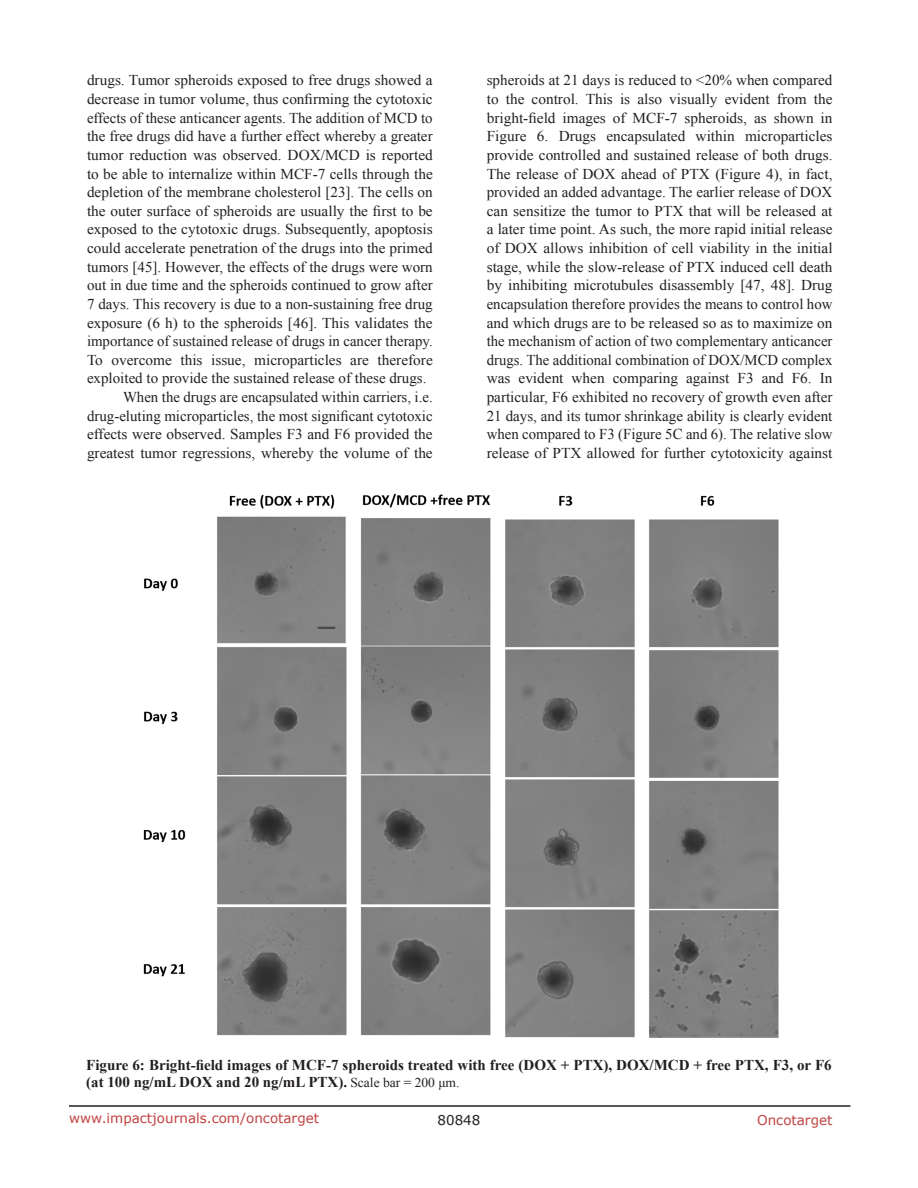
<style>
.page{position:relative;width:918px;height:1188px;background:#fff}
.page>*{position:absolute;margin:0;border:0;box-sizing:border-box;transform-origin:0 0}
.BodyText{font:15px/18.6px "Times New Roman";color:#231f20;text-align:justify}
.figuretext{font:700 15px/16.2px "Times New Roman";color:#231f20}
.t1{font:13.5px "Verdana";color:#c24141}
.t2{font:13.5px "Verdana";color:#231f20}
.s1{font-weight:400;font-size:13.5px}
</style>
<div class="page">
<hr style="left:69px;top:1105px;width:781px;height:2px;background:#231f20">
<img style="left:143px;top:493px;width:636px;height:545px">
<p class="BodyText" style="left:87px;top:71px;width:347px">drugs. Tumor spheroids exposed to free drugs showed a decrease in tumor volume, thus confirming the cytotoxic effects of these anticancer agents. The addition of MCD to the free drugs did have a further effect whereby a greater tumor reduction was observed. DOX/MCD is reported to be able to internalize within MCF-7 cells through the depletion of the membrane cholesterol [23]. The cells on the outer surface of spheroids are usually the first to be exposed to the cytotoxic drugs. Subsequently, apoptosis could accelerate penetration of the drugs into the primed tumors [45]. However, the effects of the drugs were worn out in due time and the spheroids continued to grow after 7 days. This recovery is due to a non-sustaining free drug exposure (6 h) to the spheroids [46]. This validates the importance of sustained release of drugs in cancer therapy.<br>To overcome this issue, microparticles are therefore exploited to provide the sustained release of these drugs.</p>
<p class="BodyText" style="left:87px;top:387px;width:347px;text-indent:36px">When the drugs are encapsulated within carriers, i.e. drug-eluting microparticles, the most significant cytotoxic effects were observed. Samples F3 and F6 provided the greatest tumor regressions, whereby the volume of the</p>
<p class="BodyText" style="left:487px;top:71px;width:347px">spheroids at 21 days is reduced to &lt;20% when compared to the control. This is also visually evident from the bright-field images of MCF-7 spheroids, as shown in Figure 6. Drugs encapsulated within microparticles provide controlled and sustained release of both drugs.<br>The release of DOX ahead of PTX (Figure 4), in fact, provided an added advantage. The earlier release of DOX can sensitize the tumor to PTX that will be released at a later time point. As such, the more rapid initial release of DOX allows inhibition of cell viability in the initial stage, while the slow-release of PTX induced cell death by inhibiting microtubules disassembly [47, 48]. Drug encapsulation therefore provides the means to control how and which drugs are to be released so as to maximize on the mechanism of action of two complementary anticancer drugs. The additional combination of DOX/MCD complex was evident when comparing against F3 and F6. In particular, F6 exhibited no recovery of growth even after 21 days, and its tumor shrinkage ability is clearly evident when compared to F3 (Figure 5C and 6). The relative slow release of PTX allowed for further cytotoxicity against</p>
<p class="figuretext" style="left:86px;top:1057px;width:747px">Figure 6: Bright-field images of MCF-7 spheroids treated with free (DOX + PTX), DOX/MCD + free PTX, F3, or F6 (at 100 ng/mL DOX and 20 ng/mL PTX). <span class="s1">Scale bar = 200 μm.</span></p>
<p class="t1" style="left:69px;top:1109px;width:252px">www.impactjournals.com/oncotarget</p>
<p class="t2" style="left:438px;top:1111px;width:44px">80848</p>
<p class="t1" style="left:757px;top:1111px;width:77px">Oncotarget</p>
</div>
